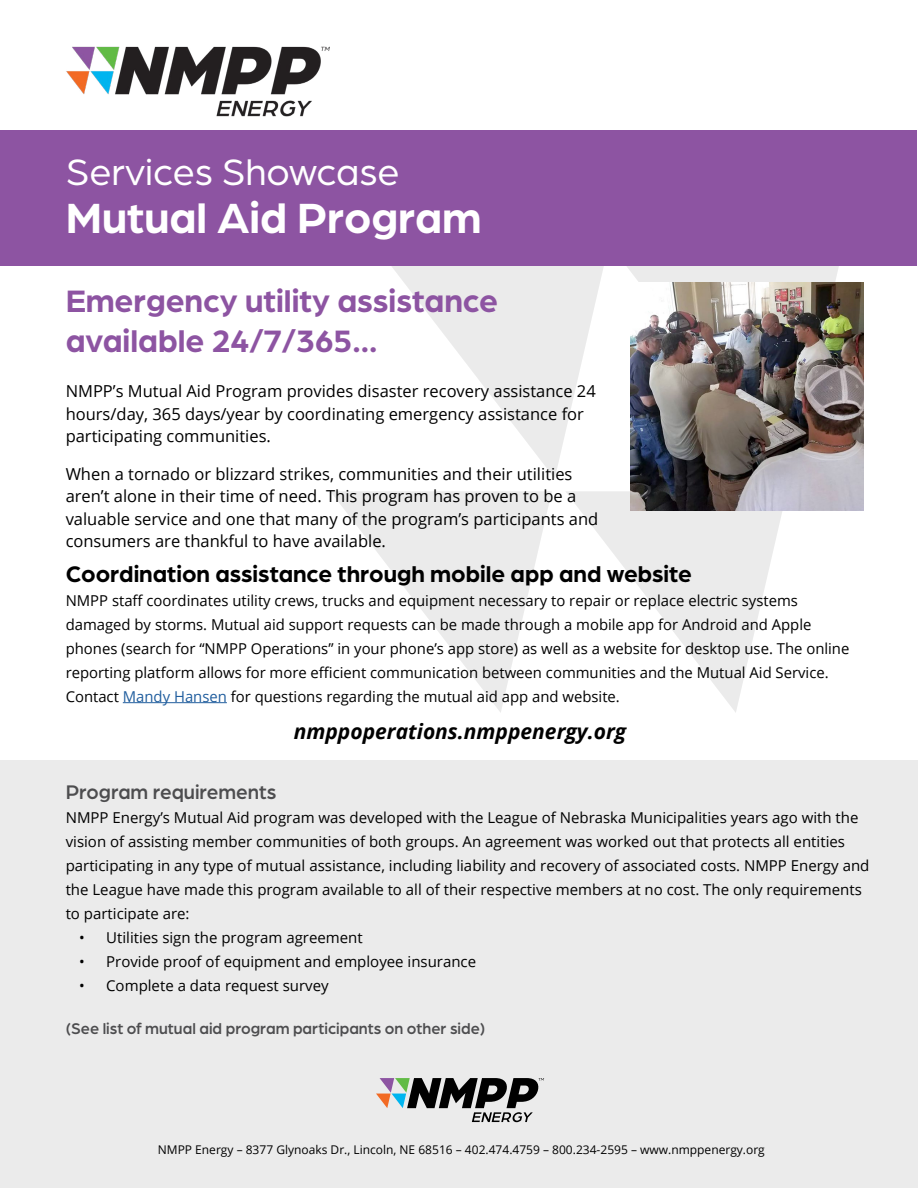
<style>
.page{position:relative;width:918px;height:1188px;background:#fff}
.page>*{position:absolute;margin:0;border:0;box-sizing:border-box;transform-origin:0 0}
.t1{font:700 45px "Arboria";color:#fff}
.t2{font:39px "Arboria";color:#fff}
.t3{font:700 33px/39.6px "Arboria";color:#8d54a2}
.t4{font:700 24px "Arboria";color:#000}
.t5{font:italic 700 21px "Open Sans";color:#000}
.t6{font:500 21px "Arboria";color:#4d4d4f}
.t7{font:16.5px/22.5px "Open Sans";color:#000}
.t8{font:500 16.5px "Arboria";color:#4d4d4f}
.t9{font:15px/24px "Open Sans";color:#000}
.t10{font:12px "Open Sans";color:#000}
.s1{color:#215e9e}
</style>
<div class="page">
<svg style="left:627px;top:266px;width:214px;height:213px;fill:#ebebeb"></svg>
<svg style="left:392px;top:266px;width:212px;height:212px;fill:#eee"></svg>
<svg style="left:566px;top:491px;width:221px;height:221px"></svg>
<svg style="left:331px;top:491px;width:221px;height:221px;fill:#f1f1f1"></svg>
<div style="left:0;top:760px;width:918px;height:428px;background:#ebebeb"></div>
<hr style="left:123px;top:702px;width:104px;height:1px;background:#215e9e">
<img style="left:631px;top:283px;width:233px;height:227px">
<div style="left:0;top:130px;width:917px;height:136px;background:#8d54a2"></div>
<svg style="left:376px;top:1078px;width:168px;height:44px"></svg>
<img style="left:66px;top:46px;width:264px;height:71px">
<h2 class="t2" style="left:66px;top:147px;width:336px">Services Showcase</h2>
<h1 class="t1" style="left:66px;top:187px;width:417px">Mutual Aid Program</h1>
<h3 class="t3" style="left:66px;top:280px;width:434px">Emergency utility assistance available 24/7/365...</h3>
<p class="t7" style="left:66px;top:379px;width:532px">NMPP’s Mutual Aid Program provides disaster recovery assistance 24 hours/day, 365 days/year by coordinating emergency assistance for participating communities.</p>
<p class="t7" style="left:66px;top:462px;width:534px">When a tornado or blizzard strikes, communities and their utilities aren’t alone in their time of need. This program has proven to be a valuable service and one that many of the program’s participants and consumers are thankful to have available.</p>
<h3 class="t4" style="left:66px;top:557px;width:628px">Coordination assistance through mobile app and website</h3>
<p class="t9" style="left:66px;top:588px;width:785px">NMPP staff coordinates utility crews, trucks and equipment necessary to repair or replace electric systems damaged by storms. Mutual aid support requests can be made through a mobile app for Android and Apple phones (search for “NMPP Operations” in your phone’s app store) as well as a website for desktop use. The online reporting platform allows for more efficient communication between communities and the Mutual Aid Service.<br>Contact <span class="s1">Mandy Hansen</span> for questions regarding the mutual aid app and website.</p>
<h3 class="t5" style="left:294px;top:717px;width:334px">nmppoperations.nmppenergy.org</h3>
<h3 class="t6" style="left:66px;top:778px;width:212px">Program requirements</h3>
<p class="t9" style="left:66px;top:805px;width:805px">NMPP Energy’s Mutual Aid program was developed with the League of Nebraska Municipalities years ago with the vision of assisting member communities of both groups. An agreement was worked out that protects all entities participating in any type of mutual assistance, including liability and recovery of associated costs. NMPP Energy and the League have made this program available to all of their respective members at no cost. The only requirements to participate are:</p>
<p class="t9" style="left:79px;top:925px;width:285px">• Utilities sign the program agreement</p>
<p class="t9" style="left:79px;top:949px;width:399px">• Provide proof of equipment and employee insurance</p>
<p class="t9" style="left:79px;top:973px;width:251px">• Complete a data request survey</p>
<p class="t8" style="left:66px;top:1018px;width:421px">(See list of mutual aid program participants on other side)</p>
<p class="t10" style="left:158px;top:1142px;width:609px">NMPP Energy – 8377 Glynoaks Dr., Lincoln, NE 68516 – 402.474.4759 – 800.234-2595 – www.nmppenergy.org</p>
</div>
